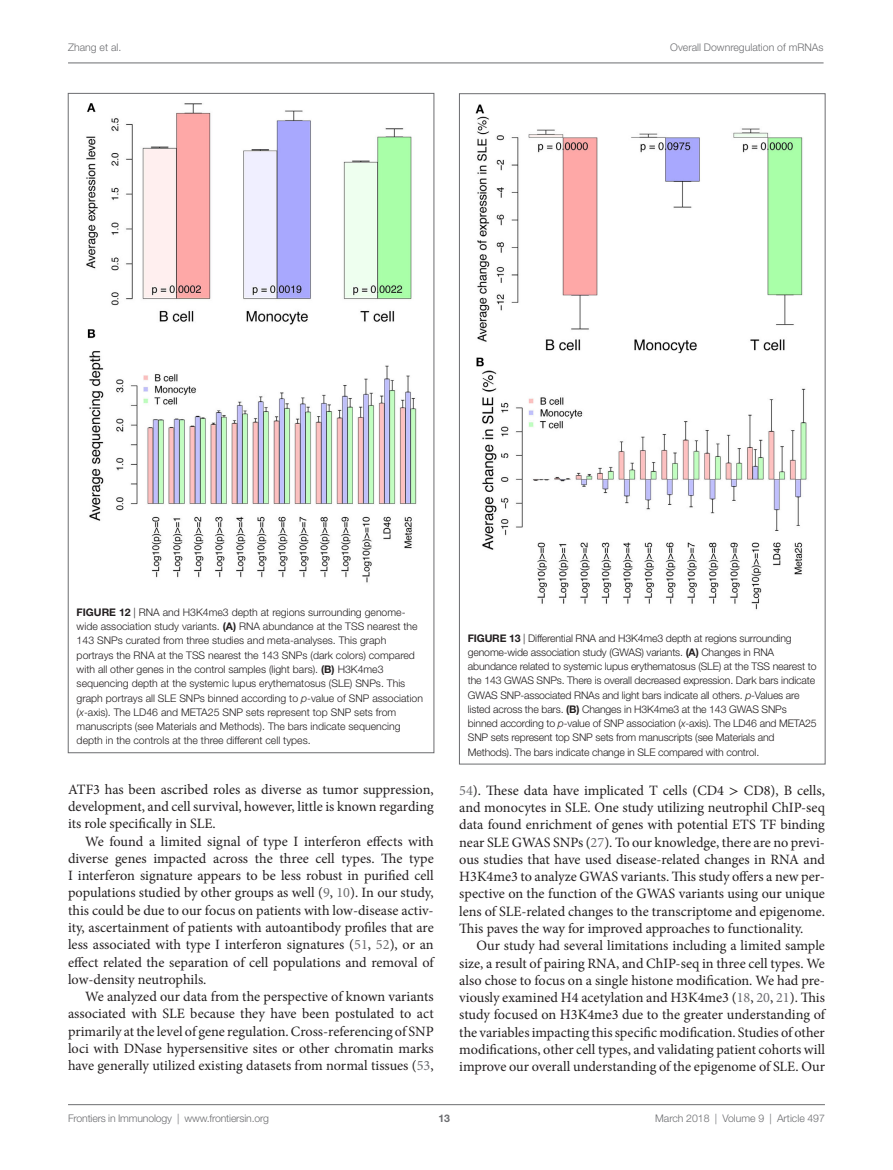
<style>
.page{position:relative;width:893px;height:1170px;background:#fff}
.page>*{position:absolute;margin:0;border:0;box-sizing:border-box;transform-origin:0 0}
.t1{font:14.25px/17.2px "Minion Pro";color:#231f20;text-align:justify}
.t2{font:300 10.5px/14.2px "Helvetica Neue LT Std";letter-spacing:-.015em;color:#231f20}
.t3{font:300 10.5px "Helvetica Neue LT Std";color:#6c6d70}
.t4{font:700 10.5px "Helvetica Neue LT Std";color:#6c6d70}
.s1{font-weight:700}
.s2{font-style:italic}
.s3{color:#6c6d70}
.s4{font-family:"STIX General"}
</style>
<div class="page">
<img style="left:86px;top:103px;width:331px;height:480px">
<img style="left:475px;top:104px;width:332px;height:506px">
<hr style="left:68px;top:1104px;width:757px;height:1px;background:#6c6d70">
<hr style="left:68px;top:63px;width:755px;height:1px;background:#6c6d70">
<p class="t3" style="left:68px;top:41px;width:55px">Zhang et al.</p>
<p class="t3" style="left:670px;top:41px;width:155px">Overall Downregulation of mRNAs</p>
<p class="t2" style="left:77px;top:605px;width:348px"><span class="s1">FIGURE 12</span> | RNA and H3K4me3 depth at regions surrounding genome&shy;wide association study variants. <span class="s1">(A)</span> RNA abundance at the TSS nearest the 143 SNPs curated from three studies and meta-analyses. This graph portrays the RNA at the TSS nearest the 143 SNPs (dark colors) compared with all other genes in the control samples (light bars). <span class="s1">(B)</span> H3K4me3 sequencing depth at the systemic lupus erythematosus (SLE) SNPs. This graph portrays all SLE SNPs binned according to <span class="s2">p</span>-value of SNP association (<span class="s2">x</span>-axis). The LD46 and META25 SNP sets represent top SNP sets from manuscripts (see Materials and Methods). The bars indicate sequencing depth in the controls at the three different cell types.</p>
<p class="t1" style="left:68px;top:780px;width:367px">ATF3 has been ascribed roles as diverse as tumor suppression, development, and cell survival, however, little is known regarding its role specifically in SLE.</p>
<p class="t1" style="left:68px;top:832px;width:367px;text-indent:17px">We found a limited signal of type I interferon effects with diverse genes impacted across the three cell types. The type I interferon signature appears to be less robust in purified cell populations studied by other groups as well (<span class="s3">9</span>, <span class="s3">10</span>). In our study, this could be due to our focus on patients with low-disease activ&shy;ity, ascertainment of patients with autoantibody profiles that are less associated with type I interferon signatures (<span class="s3">51</span>, <span class="s3">52</span>), or an effect related the separation of cell populations and removal of low-density neutrophils.</p>
<p class="t1" style="left:68px;top:987px;width:367px;text-indent:17px">We analyzed our data from the perspective of known variants associated with SLE because they have been postulated to act primarily at the level of gene regulation. Cross-referencing of SNP loci with DNase hypersensitive sites or other chromatin marks have generally utilized existing datasets from normal tissues (<span class="s3">53</span>,</p>
<p class="t2" style="left:468px;top:630px;width:350px"><span class="s1">FIGURE 13</span> | Differential RNA and H3K4me3 depth at regions surrounding genome-wide association study (GWAS) variants. <span class="s1">(A)</span> Changes in RNA abundance related to systemic lupus erythematosus (SLE) at the TSS nearest to the 143 GWAS SNPs. There is overall decreased expression. Dark bars indicate GWAS SNP-associated RNAs and light bars indicate all others. <span class="s2">p</span>-Values are listed across the bars. <span class="s1">(B)</span> Changes in H3K4me3 at the 143 GWAS SNPs binned according to <span class="s2">p</span>-value of SNP association (<span class="s2">x</span>-axis). The LD46 and META25<br>SNP sets represent top SNP sets from manuscripts (see Materials and Methods). The bars indicate change in SLE compared with control.</p>
<p class="t1" style="left:459px;top:781px;width:367px"><span class="s3">54</span>). These data have implicated T cells (CD4 <span class="s4">&gt;</span> CD8), B cells, and monocytes in SLE. One study utilizing neutrophil ChIP-seq data found enrichment of genes with potential ETS TF binding near SLE GWAS SNPs (<span class="s3">27</span>). To our knowledge, there are no previ&shy;ous studies that have used disease-related changes in RNA and H3K4me3 to analyze GWAS variants. This study offers a new per&shy;spective on the function of the GWAS variants using our unique lens of SLE-related changes to the transcriptome and epigenome.<br>This paves the way for improved approaches to functionality.</p>
<p class="t1" style="left:459px;top:937px;width:367px;text-indent:17px">Our study had several limitations including a limited sample size, a result of pairing RNA, and ChIP-seq in three cell types. We also chose to focus on a single histone modification. We had pre&shy;viously examined H4 acetylation and H3K4me3 (<span class="s3">18</span>, <span class="s3">20</span>, <span class="s3">21</span>). This study focused on H3K4me3 due to the greater understanding of the variables impacting this specific modification. Studies of other modifications, other cell types, and validating patient cohorts will improve our overall understanding of the epigenome of SLE. Our</p>
<p class="t3" style="left:68px;top:1111px;width:203px">Frontiers in Immunology | www.frontiersin.org</p>
<p class="t3" style="left:655px;top:1111px;width:171px">March 2018 | Volume 9 | Article 497</p>
<p class="t4" style="left:439px;top:1111px;width:13px">13</p>
</div>
